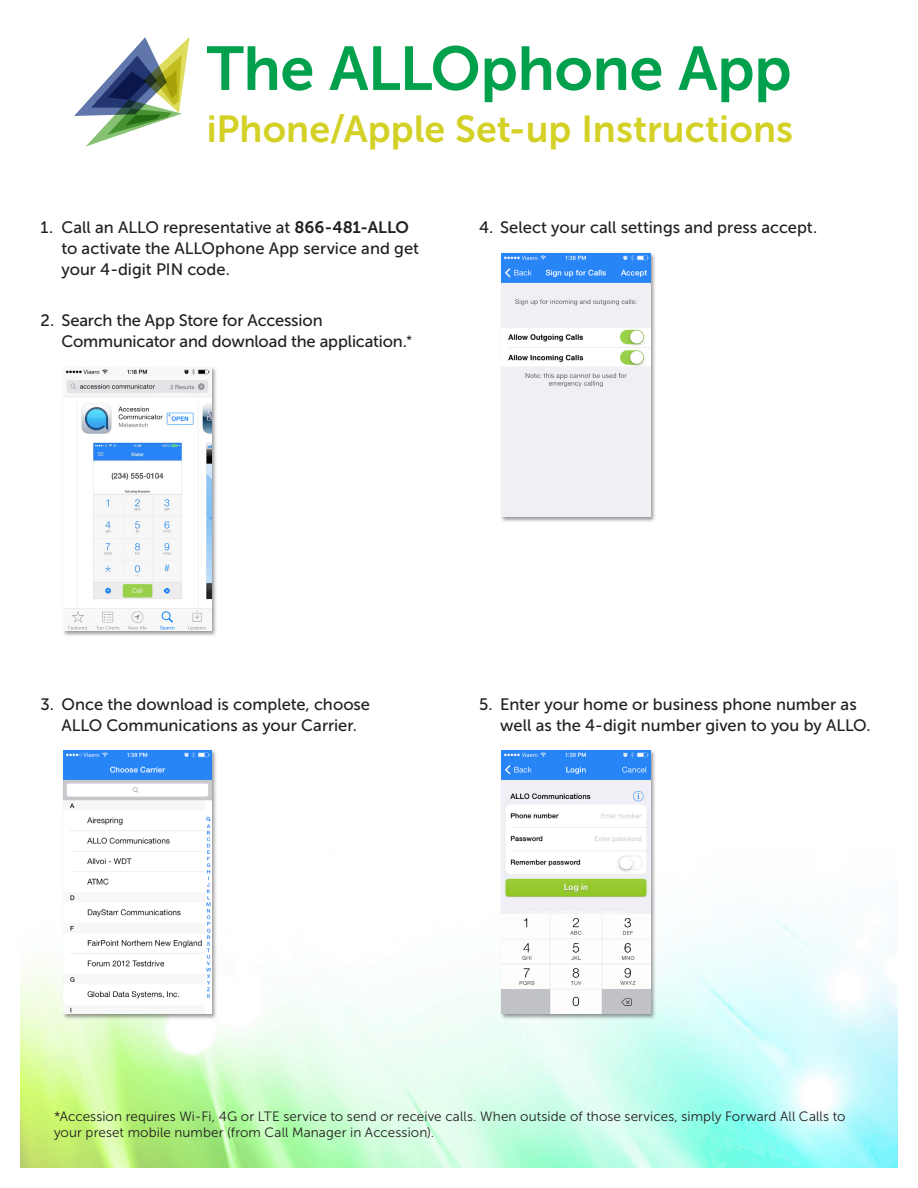
<style>
.page{position:relative;width:918px;height:1188px;background:#fff}
.page>*{position:absolute;margin:0;border:0;box-sizing:border-box;transform-origin:0 0}
.t1{font:61.5px "Museo Sans 700";letter-spacing:-.01em;color:#00a04d}
.t2{font:37.5px "Museo Sans 700";letter-spacing:.005em;color:#d4d126}
.t3{font:16.5px/21px "Museo Sans 500";color:#231f20}
.t4{font:13.5px/16.2px "Museo Sans 300";letter-spacing:.01em;color:#231f20}
.s1{font-family:"Museo Sans 700"}
</style>
<div class="page">
<img style="left:20px;top:1002px;width:878px;height:166px">
<svg style="left:74px;top:37px;width:116px;height:109px"></svg>
<div style="left:62px;top:366px;width:155px;height:271px;background:#231f20;opacity:.45"></div>
<img style="left:63px;top:367px;width:148px;height:264px">
<div style="left:62px;top:749px;width:155px;height:271px;background:#231f20;opacity:.45"></div>
<img style="left:63px;top:750px;width:148px;height:263px">
<div style="left:501px;top:749px;width:155px;height:271px;background:#231f20;opacity:.45"></div>
<img style="left:502px;top:750px;width:148px;height:263px">
<div style="left:501px;top:252px;width:155px;height:271px;background:#231f20;opacity:.45"></div>
<img style="left:502px;top:253px;width:148px;height:263px">
<h1 class="t1" style="left:207px;top:34px;width:586px">The ALLOphone App</h1>
<h2 class="t2" style="left:207px;top:109px;width:588px">iPhone/Apple Set-up Instructions</h2>
<p class="t3" style="left:40px;top:217px;width:370px">1. Call an ALLO representative at <span class="s1">866-481-ALLO</span></p>
<p class="t3" style="left:479px;top:217px;width:340px">4. Select your call settings and press accept.</p>
<p class="t3" style="left:62px;top:238px;width:359px">to activate the ALLOphone App service and get your 4-digit PIN code.</p>
<p class="t3" style="left:62px;top:310px;width:352px;text-indent:-21px">2. Search the App Store for Accession<br>Communicator and download the application.<sup>*</sup></p>
<p class="t3" style="left:40px;top:694px;width:331px;text-align:center">3. Once the download is complete, choose<br>ALLO Communications as your Carrier.</p>
<p class="t3" style="left:500px;top:694px;width:372px;text-indent:-21px">5. Enter your home or business phone number as well as the 4-digit number given to you by ALLO.</p>
<p class="t4" style="left:54px;top:1108px;width:793px">*Accession requires Wi-Fi, 4G or LTE service to send or receive calls. When outside of those services, simply Forward All Calls to your preset mobile number (from Call Manager in Accession).</p>
</div>
